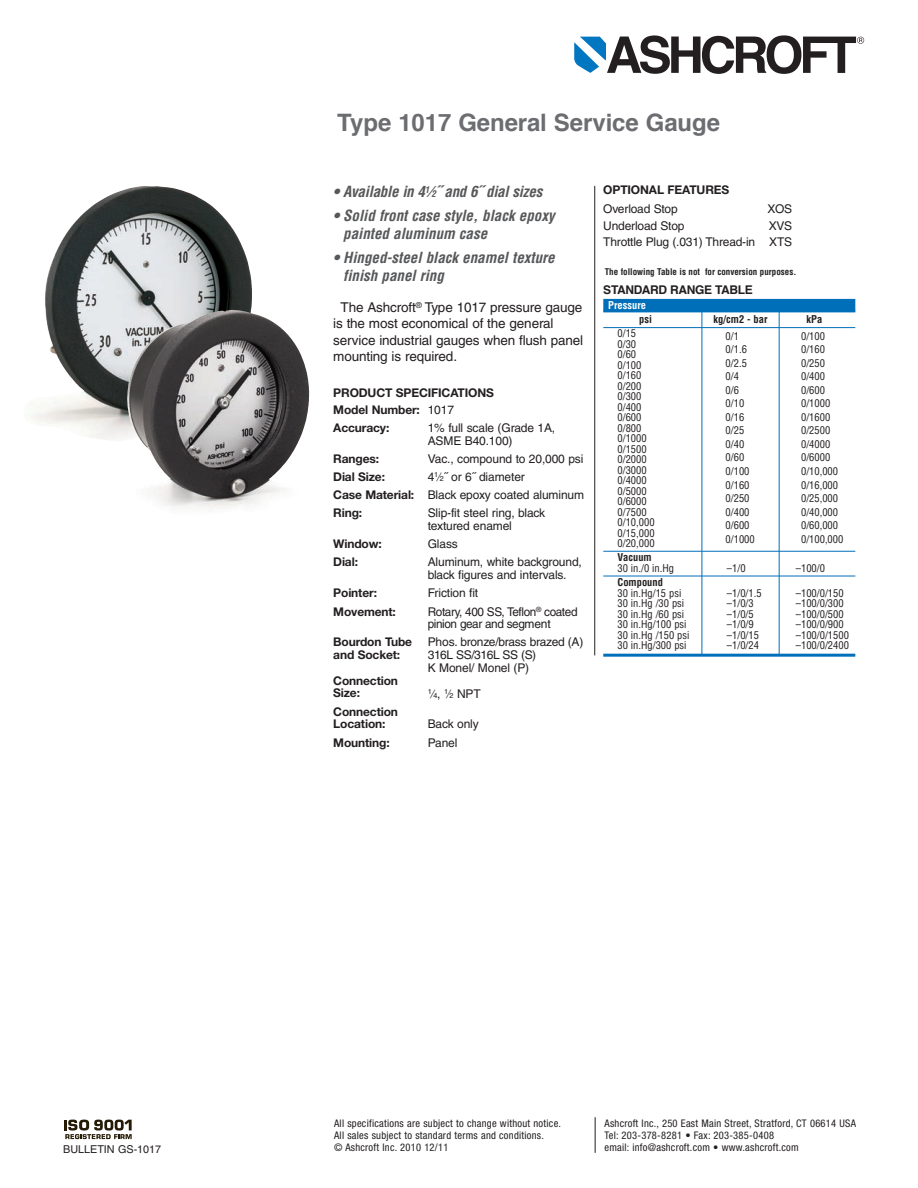
<style>
.page{position:relative;width:918px;height:1188px;background:#fff}
.page>*{position:absolute;margin:0;border:0;box-sizing:border-box;transform-origin:0 0}
.t1{font:700 24px "Helvetica";letter-spacing:-.005em;color:#6c6d70}
.t2{font:italic 700 condensed 15px/18px "Helvetica";color:#57585a}
.t3{font:13.5px/16.5px "Helvetica";letter-spacing:-.01em;color:#231f20}
.t4{font:12px/12.8px "Helvetica";letter-spacing:-.01em;color:#231f20}
.t5{font:700 12px/17.5px "Helvetica Neue";letter-spacing:-.01em;color:#231f20}
.t6{font:12px/12.8px "Helvetica";letter-spacing:-.035em;color:#231f20}
.t7{font:700 12px "Helvetica";letter-spacing:-.02em;color:#231f20}
.t8{font:12px "Helvetica";letter-spacing:-.01em;color:#231f20;scale:.9 1}
.t9{font:10.8px "Helvetica";color:#231f20}
.t10{font:condensed 10.5px/10.5px "Helvetica";color:#231f20}
.t11{font:condensed 10.5px/12px "Helvetica Neue";letter-spacing:.025em;color:#231f20}
.t12{font:700 condensed 10.5px "Helvetica";color:#231f20}
.t13{font:700 condensed 10.5px "Helvetica";color:#fff}
.t14{font:700 condensed 9px "Helvetica";color:#231f20}
.s1{font-size:9px}
.s2{font-family:"Helvetica";font-weight:400}
.s3{font-size:7.2px}
.s4{font-family:"Helvetica Neue";font-weight:700}
</style>
<div class="page">
<img style="left:30px;top:186px;width:222px;height:255px">
<img style="left:135px;top:310px;width:174px;height:198px">
<svg style="left:574px;top:35px;width:290px;height:39px"></svg>
<hr style="left:595px;top:1117px;width:1px;height:35px;background:#231f20">
<svg style="left:64px;top:1119px;width:68px;height:20px"></svg>
<hr style="left:779px;top:309px;width:1px;height:345px;background:#006fba">
<hr style="left:701px;top:309px;width:1px;height:345px;background:#006fba">
<div style="left:603px;top:299px;width:252px;height:13px;background:#006fba"></div>
<hr style="left:603px;top:327px;width:252px;height:1px;background:#006fba">
<hr style="left:603px;top:551px;width:252px;height:1px;background:#006fba">
<hr style="left:603px;top:575px;width:252px;height:1px;background:#006fba">
<hr style="left:603px;top:653px;width:252px;height:3px;background:#006fba">
<hr style="left:594px;top:186px;width:1px;height:469px;background:#231f20">
<h1 class="t1" style="left:337px;top:112px;width:384px">Type 1017 General Service Gauge</h1>
<h2 class="t2" style="left:333px;top:183px;width:211px">• Available in 4<sup>1</sup>⁄<span class="s1">2</span>˝ and 6˝ dial sizes</h2>
<h2 class="t2" style="left:343px;top:207px;width:213px;text-indent:-10px">• Solid front case style, black epoxy painted aluminum case</h2>
<h2 class="t2" style="left:343px;top:249px;width:213px;text-indent:-10px">• Hinged-steel black enamel texture finish panel ring</h2>
<p class="t3" style="left:333px;top:300px;width:251px;text-indent:7px">The Ashcroft<sup>®</sup> Type 1017 pressure gauge is the most economical of the general service industrial gauges when flush panel mounting is required.</p>
<p class="t5" style="left:333px;top:385px;width:162px">PRODUCT SPECIFICATIONS<br>Model Number: <span class="s2">1017<br></span>Accuracy:</p>
<p class="t4" style="left:428px;top:422px;width:129px">1% full scale (Grade 1A,<br>ASME B40.100)</p>
<p class="t5" style="left:333px;top:451px;width:47px">Ranges:</p>
<p class="t4" style="left:428px;top:453px;width:157px">Vac., compound to 20,000 psi</p>
<p class="t5" style="left:333px;top:469px;width:53px">Dial Size:</p>
<p class="t4" style="left:333px;top:469px;width:252px;line-height:18.1px;text-indent:95px">4<sup>1</sup>⁄<span class="s3">2</span>˝ or 6˝ diameter<br><span class="s4">Case Material:</span> Black epoxy coated aluminum</p>
<p class="t5" style="left:333px;top:505px;width:31px">Ring:</p>
<p class="t4" style="left:428px;top:508px;width:119px">Slip-fit steel ring, black textured enamel</p>
<p class="t5" style="left:333px;top:536px;width:50px">Window:</p>
<p class="t4" style="left:428px;top:539px;width:32px">Glass</p>
<p class="t5" style="left:333px;top:554px;width:26px">Dial:</p>
<p class="t4" style="left:428px;top:557px;width:156px">Aluminum, white background, black figures and intervals.</p>
<p class="t5" style="left:333px;top:585px;width:45px">Pointer:</p>
<p class="t4" style="left:428px;top:588px;width:52px">Friction fit</p>
<p class="t5" style="left:333px;top:603px;width:64px">Movement:</p>
<p class="t6" style="left:428px;top:606px;width:151px">Rotary, 400 SS, Teflon<sup>®</sup> coated pinion gear and segment</p>
<p class="t5" style="left:333px;top:634px;width:80px">Bourdon Tube</p>
<p class="t4" style="left:428px;top:637px;width:157px">Phos. bronze/brass brazed (A)</p>
<p class="t5" style="left:333px;top:647px;width:69px">and Socket:</p>
<p class="t4" style="left:428px;top:649px;width:110px">316L SS/316L SS (S)<br>K Monel/ Monel (P)</p>
<p class="t5" style="left:333px;top:675px;width:66px;line-height:12.8px">Connection<br>Size:</p>
<p class="t8" style="left:428px;top:689px;width:60px"><sup>1</sup>⁄<span class="s3">4</span>, <sup>1</sup>⁄<span class="s3">2</span> NPT</p>
<p class="t5" style="left:333px;top:706px;width:66px;line-height:12.8px">Connection<br>Location:</p>
<p class="t4" style="left:428px;top:719px;width:53px">Back only</p>
<p class="t5" style="left:333px;top:734px;width:58px">Mounting:</p>
<p class="t4" style="left:428px;top:737px;width:31px">Panel</p>
<p class="t5" style="left:603px;top:182px;width:127px">OPTIONAL FEATURES</p>
<p class="t4" style="left:603px;top:204px;width:76px">Overload Stop</p>
<p class="t4" style="left:767px;top:204px;width:26px">XOS</p>
<p class="t4" style="left:603px;top:220px;width:83px">Underload Stop</p>
<p class="t4" style="left:603px;top:218px;width:190px;line-height:16.5px;text-align:right">XVS<br>Throttle Plug (.031) Thread-in XTS</p>
<p class="t14" style="left:605px;top:267px;width:193px">The following Table is not for conversion purposes.</p>
<p class="t7" style="left:603px;top:285px;width:151px">STANDARD RANGE TABLE</p>
<p class="t10" style="left:726px;top:331px;width:15px">0/1</p>
<p class="t10" style="left:801px;top:331px;width:25px">0/100</p>
<p class="t10" style="left:726px;top:344px;width:23px">0/1.6</p>
<p class="t10" style="left:801px;top:344px;width:25px">0/160</p>
<p class="t10" style="left:726px;top:358px;width:23px">0/2.5</p>
<p class="t10" style="left:801px;top:358px;width:25px">0/250</p>
<p class="t10" style="left:726px;top:371px;width:15px">0/4</p>
<p class="t10" style="left:801px;top:371px;width:25px">0/400</p>
<p class="t10" style="left:726px;top:385px;width:15px">0/6</p>
<p class="t10" style="left:801px;top:385px;width:25px">0/600</p>
<p class="t10" style="left:726px;top:398px;width:20px">0/10</p>
<p class="t10" style="left:801px;top:398px;width:31px">0/1000</p>
<p class="t10" style="left:726px;top:412px;width:20px">0/16</p>
<p class="t10" style="left:801px;top:412px;width:31px">0/1600</p>
<p class="t10" style="left:726px;top:425px;width:20px">0/25</p>
<p class="t10" style="left:801px;top:425px;width:31px">0/2500</p>
<p class="t10" style="left:726px;top:439px;width:20px">0/40</p>
<p class="t10" style="left:801px;top:439px;width:31px">0/4000</p>
<p class="t10" style="left:726px;top:452px;width:20px">0/60</p>
<p class="t10" style="left:801px;top:452px;width:31px">0/6000</p>
<p class="t10" style="left:726px;top:466px;width:25px">0/100</p>
<p class="t10" style="left:801px;top:466px;width:39px">0/10,000</p>
<p class="t10" style="left:726px;top:479px;width:25px">0/160</p>
<p class="t10" style="left:801px;top:479px;width:39px">0/16,000</p>
<p class="t10" style="left:726px;top:493px;width:25px">0/250</p>
<p class="t10" style="left:801px;top:493px;width:39px">0/25,000</p>
<p class="t10" style="left:726px;top:506px;width:25px">0/400</p>
<p class="t10" style="left:801px;top:506px;width:39px">0/40,000</p>
<p class="t10" style="left:726px;top:520px;width:25px">0/600</p>
<p class="t10" style="left:801px;top:520px;width:39px">0/60,000</p>
<p class="t10" style="left:726px;top:533px;width:31px">0/1000</p>
<p class="t10" style="left:801px;top:533px;width:44px">0/100,000</p>
<p class="t13" style="left:608px;top:299px;width:39px">Pressure</p>
<p class="t12" style="left:639px;top:314px;width:14px">psi</p>
<p class="t12" style="left:713px;top:314px;width:56px">kg/cm2 - bar</p>
<p class="t12" style="left:806px;top:314px;width:17px">kPa</p>
<p class="t10" style="left:617px;top:328px;width:39px">0/15<br>0/30<br>0/60<br>0/100<br>0/160<br>0/200<br>0/300<br>0/400<br>0/600<br>0/800<br>0/1000<br>0/1500<br>0/2000<br>0/3000<br>0/4000<br>0/5000<br>0/6000<br>0/7500<br>0/10,000<br>0/15,000<br>0/20,000</p>
<p class="t12" style="left:617px;top:551px;width:36px">Vacuum</p>
<p class="t10" style="left:617px;top:563px;width:58px">30 in./0 in.Hg</p>
<p class="t10" style="left:727px;top:563px;width:20px">–1/0</p>
<p class="t10" style="left:796px;top:563px;width:31px">–100/0</p>
<p class="t12" style="left:617px;top:576px;width:47px">Compound</p>
<p class="t10" style="left:617px;top:587px;width:65px">30 in.Hg/15 psi</p>
<p class="t10" style="left:727px;top:587px;width:36px">–1/0/1.5</p>
<p class="t10" style="left:796px;top:587px;width:49px">–100/0/150</p>
<p class="t10" style="left:617px;top:598px;width:68px">30 in.Hg /30 psi</p>
<p class="t10" style="left:727px;top:598px;width:28px">–1/0/3</p>
<p class="t10" style="left:796px;top:598px;width:49px">–100/0/300</p>
<p class="t10" style="left:617px;top:608px;width:68px">30 in.Hg /60 psi</p>
<p class="t10" style="left:727px;top:608px;width:28px">–1/0/5</p>
<p class="t10" style="left:796px;top:608px;width:49px">–100/0/500</p>
<p class="t10" style="left:617px;top:619px;width:71px">30 in.Hg/100 psi</p>
<p class="t10" style="left:727px;top:619px;width:28px">–1/0/9</p>
<p class="t10" style="left:796px;top:619px;width:49px">–100/0/900</p>
<p class="t10" style="left:617px;top:629px;width:73px">30 in.Hg /150 psi</p>
<p class="t10" style="left:727px;top:629px;width:34px">–1/0/15</p>
<p class="t10" style="left:796px;top:629px;width:55px">–100/0/1500</p>
<p class="t10" style="left:617px;top:640px;width:71px">30 in.Hg/300 psi</p>
<p class="t10" style="left:727px;top:640px;width:34px">–1/0/24</p>
<p class="t10" style="left:796px;top:640px;width:55px">–100/0/2400</p>
<p class="t11" style="left:334px;top:1118px;width:228px">All specifications are subject to change without notice.<br>All sales subject to standard terms and conditions.</p>
<p class="t9" style="left:63px;top:1145px;width:100px">BULLETIN GS-1017</p>
<p class="t11" style="left:334px;top:1142px;width:116px">© Ashcroft Inc. 2010 12/11</p>
<p class="t11" style="left:604px;top:1118px;width:253px">Ashcroft Inc., 250 East Main Street, Stratford, CT 06614 USA<br>Tel: 203-378-8281 • Fax: 203-385-0408<br>email: info@ashcroft.com • www.ashcroft.com</p>
</div>
